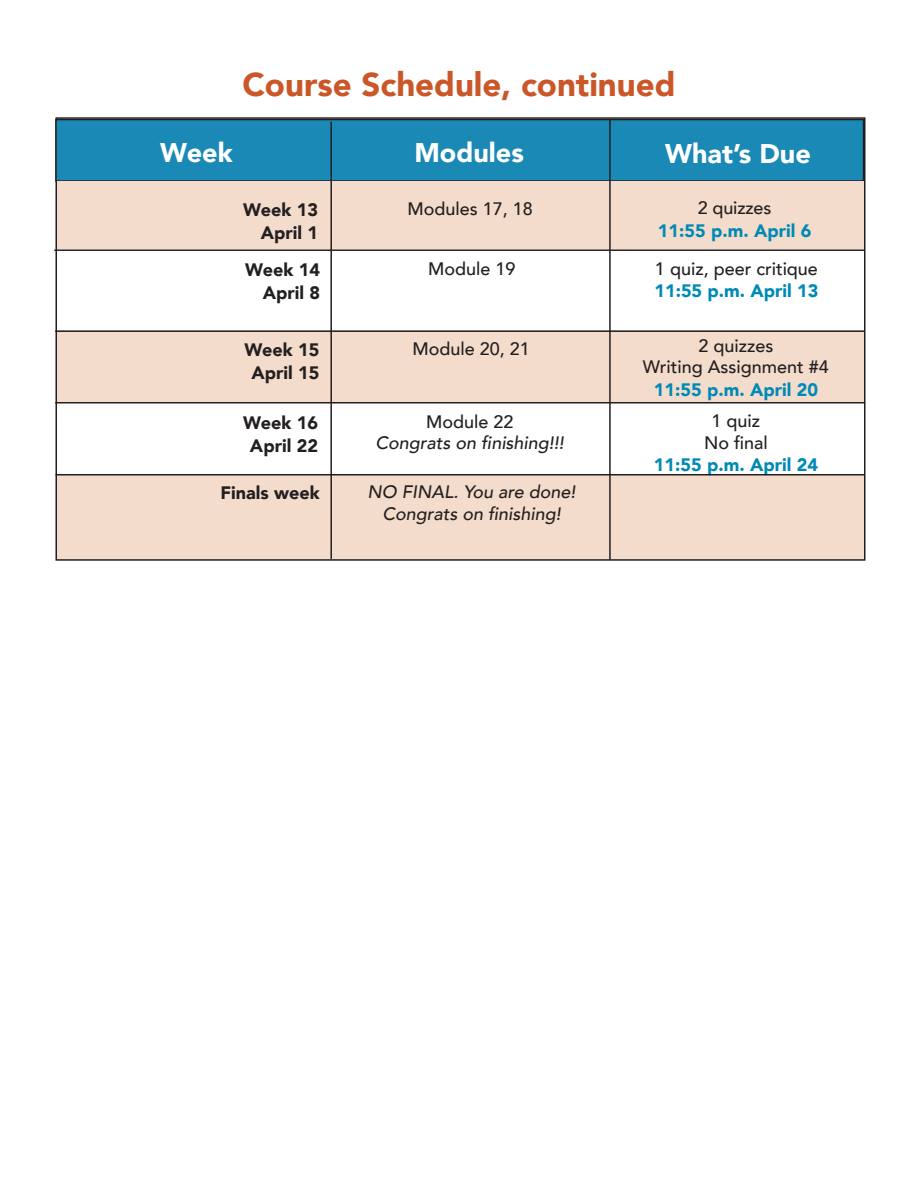
<style>
.page{position:relative;width:918px;height:1188px;background:#fff}
.page>*{position:absolute;margin:0;border:0;box-sizing:border-box;transform-origin:0 0}
.t1{font:900 33px "Avenir";color:#cb5628}
.t2{font:900 27px "Avenir";color:#fff}
.t3{font:500 18px "Avenir";color:#231f20}
.t4{font:900 18px "Avenir";color:#0089b6}
.t5{font:italic 500 18px "Avenir";color:#231f20}
.t6{font:900 18px "Avenir";color:#231f20}
</style>
<div class="page">
<div style="left:57px;top:474px;width:807px;height:86px;background:#f4dccc"></div>
<div style="left:57px;top:330px;width:807px;height:72px;background:#f4dccc"></div>
<div style="left:56px;top:120px;width:808px;height:61px;background:#1a89b5"></div>
<div style="left:55px;top:119px;width:809px;height:63px;border:2px solid #231f20"></div>
<hr style="left:54px;top:249px;width:810px;height:2px;background:#231f20">
<hr style="left:55px;top:402px;width:810px;height:2px;background:#231f20">
<div style="left:57px;top:181px;width:807px;height:68px;background:#f4dccc"></div>
<hr style="left:330px;top:122px;width:2px;height:437px;background:#231f20">
<hr style="left:609px;top:119px;width:2px;height:441px;background:#231f20">
<hr style="left:55px;top:330px;width:809px;height:2px;background:#231f20">
<hr style="left:56px;top:474px;width:809px;height:2px;background:#231f20">
<p class="t1" style="left:242px;top:56px;width:435px">Course Schedule, continued</p>
<p class="t2" style="left:160px;top:130px;width:74px">Week</p>
<p class="t2" style="left:414px;top:130px;width:111px">Modules</p>
<p class="t2" style="left:665px;top:131px;width:147px">What’s Due</p>
<p class="t6" style="left:243px;top:194px;width:76px">Week 13</p>
<p class="t6" style="left:261px;top:217px;width:59px">April 1</p>
<p class="t6" style="left:245px;top:255px;width:76px">Week 14</p>
<p class="t6" style="left:263px;top:277px;width:59px">April 8</p>
<p class="t6" style="left:245px;top:335px;width:76px">Week 15</p>
<p class="t6" style="left:251px;top:357px;width:70px">April 15</p>
<p class="t6" style="left:243px;top:407px;width:76px">Week 16</p>
<p class="t6" style="left:250px;top:430px;width:70px">April 22</p>
<p class="t3" style="left:407px;top:193px;width:127px">Modules 17, 18</p>
<p class="t3" style="left:698px;top:192px;width:75px">2 quizzes</p>
<p class="t4" style="left:658px;top:215px;width:155px">11:55 p.m. April 6</p>
<p class="t3" style="left:428px;top:253px;width:89px">Module 19</p>
<p class="t3" style="left:655px;top:253px;width:165px">1 quiz, peer critique</p>
<p class="t4" style="left:654px;top:275px;width:166px">11:55 p.m. April 13</p>
<p class="t3" style="left:413px;top:333px;width:119px">Module 20, 21</p>
<p class="t3" style="left:698px;top:330px;width:77px">2 quizzes</p>
<p class="t3" style="left:643px;top:351px;width:187px">Writing Assignment #4</p>
<p class="t4" style="left:654px;top:374px;width:166px">11:55 p.m. April 20</p>
<p class="t3" style="left:426px;top:406px;width:89px">Module 22</p>
<p class="t5" style="left:376px;top:432px;width:190px">Congrats on finishing!!!</p>
<p class="t3" style="left:712px;top:405px;width:50px">1 quiz</p>
<p class="t3" style="left:704px;top:427px;width:65px">No final</p>
<p class="t4" style="left:654px;top:450px;width:166px">11:55 p.m. April 24</p>
<p class="t6" style="left:220px;top:478px;width:101px">Finals week</p>
<p class="t5" style="left:368px;top:481px;width:210px">NO FINAL. You are done!</p>
<p class="t5" style="left:382px;top:503px;width:180px">Congrats on finishing!</p>
</div>
